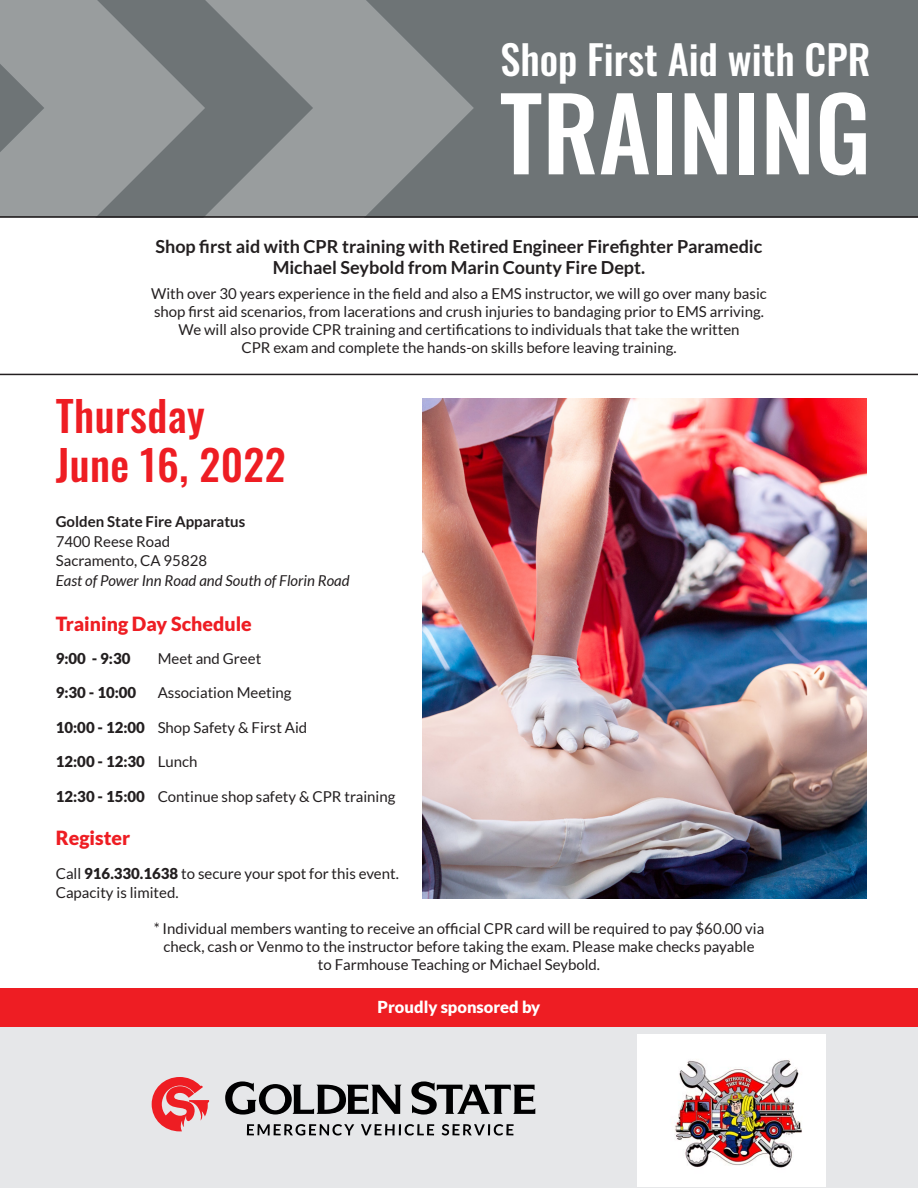
<style>
.page{position:relative;width:918px;height:1188px;background:#fff}
.page>*{position:absolute;margin:0;border:0;box-sizing:border-box;transform-origin:0 0}
.t1{font:500 100.05px "Oswald";color:#fff}
.t2{font:500 42px "Oswald";letter-spacing:.01em;color:#ee1d23}
.t3{font:500 40.5px "Oswald";color:#fff}
.t4{font:900 19.5px "Lato";color:#ee1d23}
.t5{font:700 18px/21.6px "Lato";color:#231f20;text-align:center}
.t6{font:900 16.5px "Lato";color:#fff}
.t7{font:15px/18px "Lato";color:#231f20;text-align:center}
.t8{font:900 15px "Lato";color:#231f20}
.t9{font:italic 15px "Lato";color:#231f20}
.t10{font:700 15px "Lato";color:#231f20}
.s1{font-weight:900}
</style>
<div class="page">
<div style="left:0;top:0;width:918px;height:217px;background:#6e7476"></div>
<div style="left:0;top:994px;width:918px;height:194px;background:#e6e7e9"></div>
<svg style="left:0;top:0;width:164px;height:216px;fill:#999d9e"></svg>
<svg style="left:164px;top:0;width:310px;height:216px;fill:#999d9e"></svg>
<div style="left:0;top:988px;width:918px;height:39px;background:#ee1d23"></div>
<hr style="left:0;top:216px;width:918px;height:2px;background:#231f20">
<hr style="left:0;top:374px;width:918px;height:1px;background:#231f20">
<img style="left:422px;top:399px;width:445px;height:500px">
<svg style="left:247px;top:1124px;width:107px;height:12px"></svg>
<svg style="left:361px;top:1124px;width:73px;height:12px"></svg>
<svg style="left:442px;top:1124px;width:72px;height:12px"></svg>
<svg style="left:152px;top:1077px;width:57px;height:54px"></svg>
<svg style="left:225px;top:1081px;width:177px;height:34px"></svg>
<svg style="left:411px;top:1081px;width:124px;height:34px"></svg>
<img style="left:638px;top:1034px;width:187px;height:153px">
<p class="t3" style="left:500px;top:38px;width:372px">Shop First Aid with CPR</p>
<p class="t1" style="left:500px;top:81px;width:373px">TRAINING</p>
<p class="t5" style="left:156px;top:235px;width:608px">Shop first aid with CPR training with Retired Engineer Firefighter Paramedic<br>Michael Seybold from Marin County Fire Dept.</p>
<p class="t7" style="left:151px;top:285px;width:617px">With over 30 years experience in the field and also a EMS instructor, we will go over many basic shop first aid scenarios, from lacerations and crush injuries to bandaging prior to EMS arriving.<br>We will also provide CPR training and certifications to individuals that take the written<br>CPR exam and complete the hands-on skills before leaving training.</p>
<p class="t2" style="left:56px;top:394px;width:151px">Thursday</p>
<p class="t2" style="left:56px;top:443px;width:231px">June 16, 2022</p>
<p class="t10" style="left:56px;top:513px;width:191px">Golden State Fire Apparatus</p>
<p class="t7" style="left:56px;top:532px;width:116px">7400 Reese Road</p>
<p class="t7" style="left:56px;top:551px;width:153px">Sacramento, CA 95828</p>
<p class="t9" style="left:56px;top:572px;width:295px">East of Power Inn Road and South of Florin Road</p>
<p class="t4" style="left:56px;top:612px;width:198px">Training Day Schedule</p>
<p class="t8" style="left:56px;top:649px;width:76px">9:00 - 9:30</p>
<p class="t8" style="left:56px;top:684px;width:82px">9:30 - 10:00</p>
<p class="t8" style="left:56px;top:718px;width:91px">10:00 - 12:00</p>
<p class="t8" style="left:56px;top:753px;width:91px">12:00 - 12:30</p>
<p class="t8" style="left:56px;top:787px;width:91px">12:30 - 15:00</p>
<p class="t7" style="left:158px;top:649px;width:105px">Meet and Greet</p>
<p class="t7" style="left:158px;top:684px;width:135px">Association Meeting</p>
<p class="t7" style="left:158px;top:718px;width:151px">Shop Safety &amp; First Aid</p>
<p class="t7" style="left:158px;top:753px;width:41px">Lunch</p>
<p class="t7" style="left:158px;top:787px;width:239px">Continue shop safety &amp; CPR training</p>
<p class="t4" style="left:56px;top:827px;width:76px">Register</p>
<p class="t7" style="left:56px;top:864px;width:345px;line-height:19.5px;text-align:left">Call <span class="s1">916.330.1638</span> to secure your spot for this event.<br>Capacity is limited.</p>
<p class="t7" style="left:154px;top:919px;width:612px">* Individual members wanting to receive an official CPR card will be required to pay $60.00 via check, cash or Venmo to the instructor before taking the exam. Please make checks payable<br>to Farmhouse Teaching or Michael Seybold.</p>
<p class="t6" style="left:378px;top:997px;width:164px">Proudly sponsored by</p>
</div>
